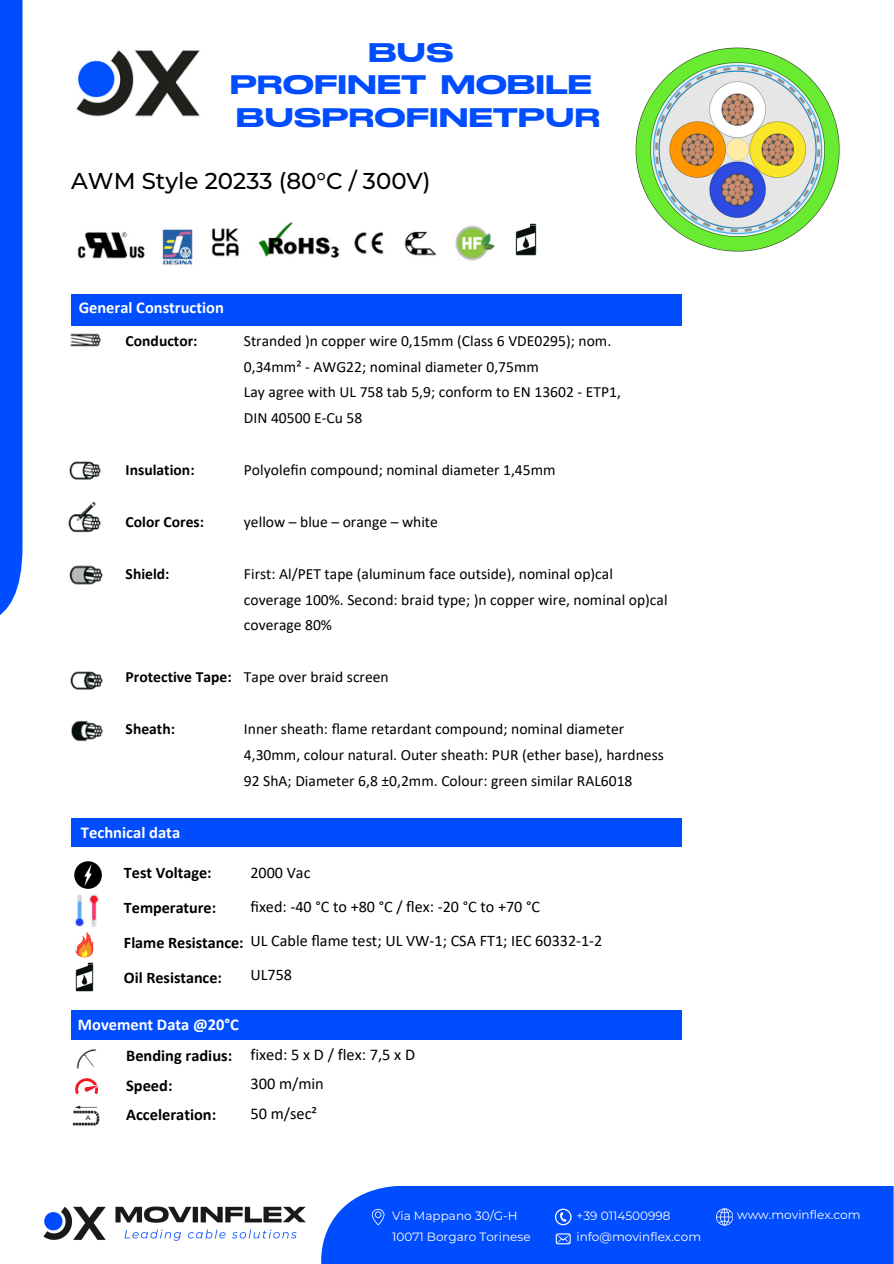
<style>
.page{position:relative;width:894px;height:1264px;background:#fff}
.page>*{position:absolute;margin:0;border:0;box-sizing:border-box;transform-origin:0 0}
.t1{font:26.85px/32.7px "Stretch Pro";color:#004cff;text-align:center}
.t2{font:500 22.95px "Montserrat";color:#000}
.t3{font:700 16.5px "Calibri";color:#fff}
.t4{font:16.35px/29.2px "Calibri";color:#000}
.t5{font:700 16.35px/29.2px "Calibri";color:#000}
.t6{font:16.2px/33.8px "Calibri";color:#000}
.t7{font:700 16.2px/34.8px "Calibri";color:#000}
.t8{font:15.6px/25.8px "Calibri";color:#000}
.t9{font:700 15.6px "Calibri";color:#000}
.t10{font:12px/21.1px "Montserrat";color:#fff}
.t11{font:500 6.45px "Montserrat";color:#000}
</style>
<div class="page">
<div style="left:0;top:0;width:23px;height:623px;background:#004cff"></div>
<div style="left:321px;top:1185px;width:572px;height:78px;background:#004cff"></div>
<svg style="left:372px;top:1208px;width:12px;height:17px"></svg>
<svg style="left:555px;top:1208px;width:16px;height:17px"></svg>
<svg style="left:555px;top:1233px;width:15px;height:11px"></svg>
<svg style="left:716px;top:1208px;width:16px;height:17px"></svg>
<img style="left:43px;top:1206px;width:62px;height:34px">
<img style="left:105px;top:1206px;width:201px;height:35px">
<img style="left:70px;top:325px;width:32px;height:22px">
<img style="left:69px;top:461px;width:32px;height:19px">
<img style="left:68px;top:501px;width:33px;height:32px">
<div style="left:71px;top:294px;width:611px;height:31px;background:#004cff"></div>
<div style="left:71px;top:818px;width:611px;height:28px;background:#004cff"></div>
<img style="left:69px;top:565px;width:34px;height:20px">
<img style="left:72px;top:720px;width:31px;height:22px">
<div style="left:74px;top:861px;width:28px;height:27px;background:#000;border-radius:50%"></div>
<svg style="left:84px;top:864px;width:8px;height:21px"></svg>
<svg style="left:74px;top:894px;width:25px;height:63px"></svg>
<img style="left:75px;top:963px;width:19px;height:28px">
<div style="left:71px;top:1010px;width:611px;height:30px;background:#004cff"></div>
<img style="left:76px;top:1049px;width:21px;height:20px">
<svg style="left:75px;top:1078px;width:23px;height:15px"></svg>
<img style="left:72px;top:1105px;width:28px;height:21px">
<img style="left:635px;top:47px;width:205px;height:205px">
<img style="left:515px;top:223px;width:22px;height:33px">
<img style="left:77px;top:229px;width:116px;height:36px">
<img style="left:211px;top:222px;width:284px;height:39px">
<img style="left:70px;top:671px;width:33px;height:19px">
<img style="left:76px;top:50px;width:124px;height:67px">
<h3 class="t1" style="left:230px;top:37px;width:372px">BUS<br>PROFINET MOBILE<br>BUSPROFINETPUR</h3>
<h3 class="t2" style="left:71px;top:166px;width:361px">AWM Style 20233 (80°C / 300V)</h3>
<h3 class="t3" style="left:79px;top:301px;width:147px">General Construction</h3>
<p class="t9" style="left:126px;top:334px;width:73px">Conductor:</p>
<h4 class="t8" style="left:244px;top:329px;width:378px">Stranded )n copper wire 0,15mm (Class 6 VDE0295); nom.<br>0,34mm² - AWG22; nominal diameter 0,75mm<br>Lay agree with UL 758 tab 5,9; conform to EN 13602 - ETP1, DIN 40500 E-Cu 58</h4>
<h2 class="t9" style="left:126px;top:463px;width:70px">Insulation:</h2>
<p class="t9" style="left:126px;top:515px;width:80px">Color Cores:</p>
<p class="t9" style="left:126px;top:567px;width:45px">Shield:</p>
<p class="t9" style="left:126px;top:670px;width:107px">Protective Tape:</p>
<p class="t9" style="left:126px;top:722px;width:51px">Sheath:</p>
<h4 class="t8" style="left:244px;top:458px;width:313px">Polyolefin compound; nominal diameter 1,45mm</h4>
<h4 class="t8" style="left:244px;top:510px;width:195px">yellow – blue – orange – white</h4>
<h4 class="t8" style="left:244px;top:562px;width:425px">First: Al/PET tape (aluminum face outside), nominal op)cal coverage 100%. Second: braid type; )n copper wire, nominal op)cal coverage 80%</h4>
<h4 class="t8" style="left:244px;top:665px;width:146px">Tape over braid screen</h4>
<p class="t8" style="left:244px;top:717px;width:421px">Inner sheath: flame retardant compound; nominal diameter<br>4,30mm, colour natural. Outer sheath: PUR (ether base), hardness<br>92 ShA; Diameter 6,8 ±0,2mm. Colour: green similar RAL6018</p>
<h4 class="t3" style="left:81px;top:825px;width:101px">Technical data</h4>
<h3 class="t7" style="left:124px;top:856px;width:121px">Test Voltage:<br>Temperature:<br>Flame Resistance:<br>Oil Resistance:</h3>
<p class="t6" style="left:250px;top:857px;width:353px">2000 Vac<br>fixed: -40 °C to +80 °C / flex: -20 °C to +70 °C<br>UL Cable flame test; UL VW-1; CSA FT1; IEC 60332-1-2<br>UL758</p>
<p class="t3" style="left:78px;top:1018px;width:162px">Movement Data @20°C</p>
<h1 class="t5" style="left:126px;top:1042px;width:107px">Bending radius:<br>Speed:</h1>
<p class="t11" style="left:86px;top:1113px;width:6px">A</p>
<h1 class="t5" style="left:126px;top:1101px;width:91px">Acceleration:</h1>
<p class="t4" style="left:250px;top:1041px;width:166px">fixed: 5 x D / flex: 7,5 x D<br>300 m/min<br>50 m/sec²</p>
<h3 class="t10" style="left:392px;top:1204px;width:140px">Via Mappano 30/G-H<br>10071 Borgaro Torinese</h3>
<p class="t10" style="left:576px;top:1204px;width:96px">+39 0114500998</p>
<h3 class="t10" style="left:576px;top:1225px;width:126px">info@movinflex.com</h3>
<h3 class="t10" style="left:736px;top:1203px;width:125px">www.movinflex.com</h3>
</div>
